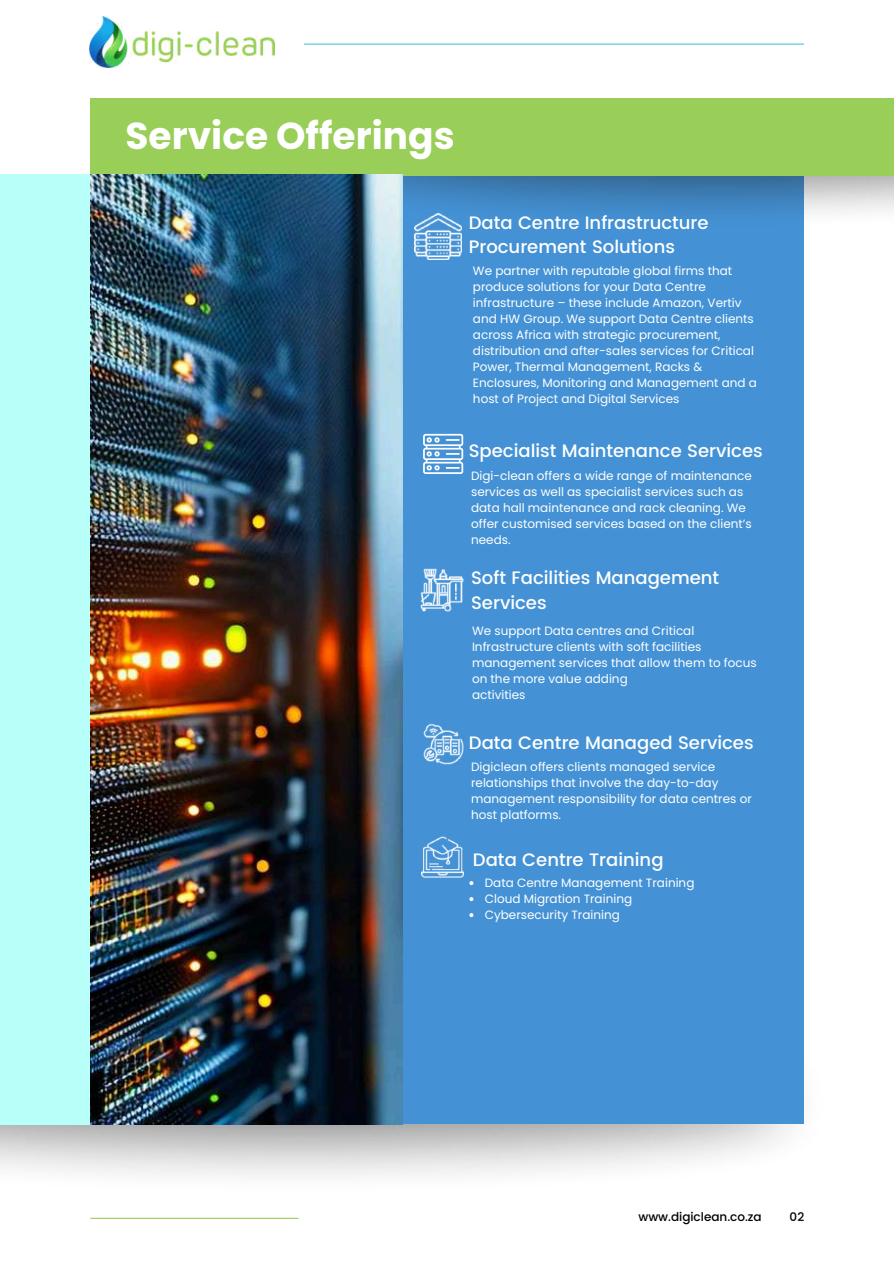
<style>
.page{position:relative;width:894px;height:1264px;background:#fff}
.page>*{position:absolute;margin:0;border:0;box-sizing:border-box;transform-origin:0 0}
.t1{font:700 37.5px "Poppins";color:#fff}
.t2{font:500 18px/24.8px "Poppins";color:#fff}
.t3{font:12px/16px "Poppins";color:#fff}
.t4{font:500 12px "Poppins";color:#000}
</style>
<div class="page">
<img style="left:0;top:1123px;width:804px;height:53px">
<div style="left:89px;top:175px;width:715px;height:948px;background:#4492d5"></div>
<img style="left:402px;top:176px;width:491px;height:51px">
<div style="left:90px;top:98px;width:803px;height:78px;background:#99ce58"></div>
<img style="left:90px;top:175px;width:312px;height:949px">
<hr style="left:90px;top:1217px;width:208px;height:1px;background:#99ce58">
<div style="left:0;top:175px;width:90px;height:949px;background:#b8fff9"></div>
<hr style="left:304px;top:44px;width:499px;height:1px;background:#4fc0e8">
<img style="left:89px;top:17px;width:185px;height:51px">
<img style="left:422px;top:836px;width:41px;height:41px">
<img style="left:415px;top:214px;width:46px;height:46px">
<svg style="left:423px;top:434px;width:40px;height:40px"></svg>
<img style="left:420px;top:569px;width:43px;height:42px">
<img style="left:423px;top:724px;width:40px;height:40px">
<svg style="left:469px;top:881px;width:4px;height:4px"></svg>
<svg style="left:469px;top:897px;width:4px;height:4px"></svg>
<svg style="left:469px;top:913px;width:4px;height:4px"></svg>
<h1 class="t1" style="left:125px;top:110px;width:330px">Service Offerings</h1>
<h2 class="t2" style="left:468px;top:210px;width:241px">Data Centre Infrastructure<br>Procurement Solutions</h2>
<p class="t3" style="left:473px;top:263px;width:285px">We partner with reputable global firms that produce solutions for your Data Centre infrastructure – these include Amazon, Vertiv and HW Group. We support Data Centre clients across Africa with strategic procurement, distribution and after-sales services for Critical Power, Thermal Management, Racks &amp; Enclosures, Monitoring and Management and a host of Project and Digital Services</p>
<h2 class="t2" style="left:468px;top:438px;width:295px">Specialist Maintenance Services</h2>
<p class="t3" style="left:471px;top:467px;width:282px">Digi-clean offers a wide range of maintenance services as well as specialist services such as data hall maintenance and rack cleaning. We offer customised services based on the client’s needs.</p>
<h2 class="t2" style="left:471px;top:565px;width:249px">Soft Facilities Management<br>Services</h2>
<p class="t3" style="left:472px;top:622px;width:286px">We support Data centres and Critical<br>Infrastructure clients with soft facilities management services that allow them to focus on the more value adding<br>activities</p>
<h2 class="t2" style="left:469px;top:730px;width:286px">Data Centre Managed Services</h2>
<p class="t3" style="left:471px;top:758px;width:282px">Digiclean offers clients managed service relationships that involve the day-to-day management responsibility for data centres or host platforms.</p>
<h2 class="t2" style="left:473px;top:847px;width:192px">Data Centre Training</h2>
<p class="t3" style="left:484px;top:874px;width:211px">Data Centre Management Training<br>Cloud Migration Training<br>Cybersecurity Training</p>
<p class="t4" style="left:638px;top:1209px;width:125px">www.digiclean.co.za</p>
<p class="t4" style="left:789px;top:1209px;width:16px">02</p>
</div>
